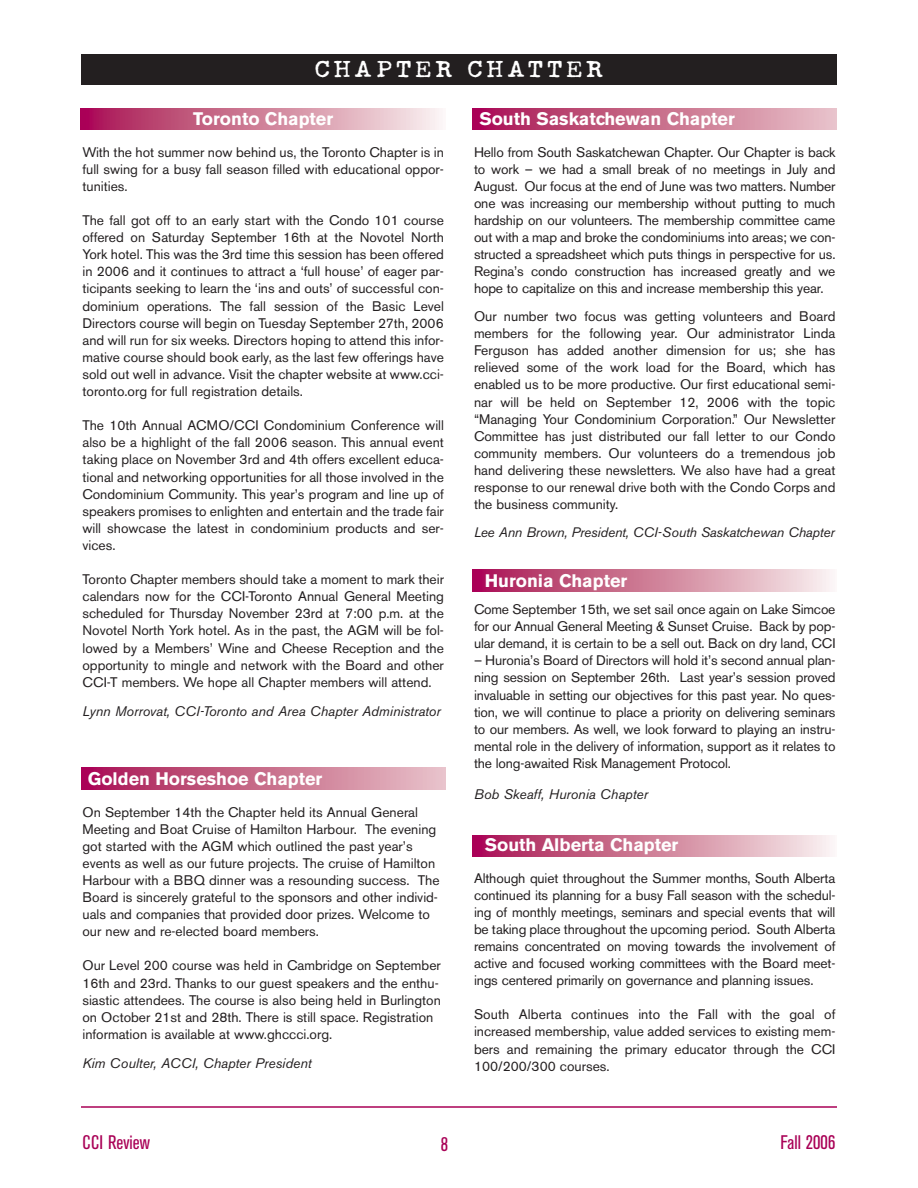
<style>
.page{position:relative;width:918px;height:1188px;background:#fff}
.page>*{position:absolute;margin:0;border:0;box-sizing:border-box;transform-origin:0 0}
.t1{font:27px "Schmutz ICG Cleaned";letter-spacing:.105em;color:#fff;scale:1.15 1}
.t2{font:condensed 19.5px "Akzidenz Grotesk BE";color:#a90056}
.t3{font:700 18px "Akzidenz Grotesk BE";color:#fff}
.t4{font:13.8px/17.1px "Akzidenz Grotesk BE";color:#231f20;text-align:justify}
.t5{font:italic 13.8px "Akzidenz Grotesk BE";color:#231f20}
.t6{font:italic 13.65px "Akzidenz Grotesk BE";letter-spacing:-.01em;color:#231f20}
</style>
<div class="page">
<hr style="left:81px;top:1106px;width:756px;height:2px;background:#a90056">
<div style="left:81px;top:54px;width:756px;height:31px;background:#231f20"></div>
<svg style="left:472px;top:108px;width:365px;height:21px;background:#c86a8c"></svg>
<div style="left:81px;top:108px;width:364px;height:21px;background:linear-gradient(to right,#a8114e,#f9f2ec)"></div>
<svg style="left:81px;top:768px;width:365px;height:21px;background:#c86b8c"></svg>
<div style="left:472px;top:570px;width:365px;height:21px;background:linear-gradient(to right,#a8114e,#f9f3ed)"></div>
<div style="left:472px;top:835px;width:365px;height:22px;background:linear-gradient(to right,#a8114e,#f9f3ed)"></div>
<h1 class="t1" style="left:314px;top:52px;width:253px">CHAPTER CHATTER</h1>
<h3 class="t3" style="left:193px;top:112px;width:141px">Toronto Chapter</h3>
<p class="t4" style="left:82px;top:145px;width:363px">With the hot summer now behind us, the Toronto Chapter is in full swing for a busy fall season filled with educational oppor&shy;tunities.</p>
<p class="t4" style="left:82px;top:213px;width:363px">The fall got off to an early start with the Condo 101 course offered on Saturday September 16th at the Novotel North York hotel. This was the 3rd time this session has been offered in 2006 and it continues to attract a ‘full house’ of eager par&shy;ticipants seeking to learn the ‘ins and outs’ of successful con&shy;dominium operations. The fall session of the Basic Level Directors course will begin on Tuesday September 27th, 2006 and will run for six weeks. Directors hoping to attend this infor&shy;mative course should book early, as the last few offerings have sold out well in advance. Visit the chapter website at www.cci&shy;toronto.org for full registration details.</p>
<p class="t4" style="left:82px;top:418px;width:363px">The 10th Annual ACMO/CCI Condominium Conference will also be a highlight of the fall 2006 season. This annual event taking place on November 3rd and 4th offers excellent educa&shy;tional and networking opportunities for all those involved in the Condominium Community. This year’s program and line up of speakers promises to enlighten and entertain and the trade fair will showcase the latest in condominium products and ser&shy;vices.</p>
<p class="t4" style="left:82px;top:572px;width:363px">Toronto Chapter members should take a moment to mark their calendars now for the CCI-Toronto Annual General Meeting scheduled for Thursday November 23rd at 7:00 p.m. at the Novotel North York hotel. As in the past, the AGM will be fol&shy;lowed by a Members’ Wine and Cheese Reception and the opportunity to mingle and network with the Board and other CCI-T members. We hope all Chapter members will attend.</p>
<p class="t5" style="left:82px;top:706px;width:360px">Lynn Morrovat, CCI-Toronto and Area Chapter Administrator</p>
<h3 class="t3" style="left:88px;top:772px;width:236px">Golden Horseshoe Chapter</h3>
<p class="t4" style="left:82px;top:805px;width:359px;text-align:left">On September 14th the Chapter held its Annual General Meeting and Boat Cruise of Hamilton Harbour. The evening got started with the AGM which outlined the past year’s events as well as our future projects. The cruise of Hamilton Harbour with a BBQ dinner was a resounding success. The Board is sincerely grateful to the sponsors and other individ&shy;uals and companies that provided door prizes. Welcome to our new and re-elected board members.</p>
<p class="t4" style="left:82px;top:959px;width:360px;text-align:left">Our Level 200 course was held in Cambridge on September 16th and 23rd. Thanks to our guest speakers and the enthu&shy;siastic attendees. The course is also being held in Burlington on October 21st and 28th. There is still space. Registration information is available at www.ghccci.org.</p>
<p class="t5" style="left:82px;top:1058px;width:231px">Kim Coulter, ACCI, Chapter President</p>
<h3 class="t3" style="left:479px;top:112px;width:257px">South Saskatchewan Chapter</h3>
<p class="t4" style="left:474px;top:145px;width:363px">Hello from South Saskatchewan Chapter. Our Chapter is back to work – we had a small break of no meetings in July and August. Our focus at the end of June was two matters. Number one was increasing our membership without putting to much hardship on our volunteers. The membership committee came out with a map and broke the condominiums into areas; we con&shy;structed a spreadsheet which puts things in perspective for us.<br>Regina’s condo construction has increased greatly and we hope to capitalize on this and increase membership this year.</p>
<p class="t4" style="left:474px;top:309px;width:363px">Our number two focus was getting volunteers and Board members for the following year. Our administrator Linda Ferguson has added another dimension for us; she has relieved some of the work load for the Board, which has enabled us to be more productive. Our first educational semi&shy;nar will be held on September 12, 2006 with the topic “Managing Your Condominium Corporation.” Our Newsletter Committee has just distributed our fall letter to our Condo community members. Our volunteers do a tremendous job hand delivering these newsletters. We also have had a great response to our renewal drive both with the Condo Corps and the business community.</p>
<p class="t6" style="left:474px;top:528px;width:362px">Lee Ann Brown, President, CCI-South Saskatchewan Chapter</p>
<h3 class="t3" style="left:485px;top:574px;width:144px">Huronia Chapter</h3>
<p class="t4" style="left:474px;top:602px;width:363px">Come September 15th, we set sail once again on Lake Simcoe for our Annual General Meeting &amp; Sunset Cruise. Back by pop&shy;ular demand, it is certain to be a sell out. Back on dry land, CCI</p>
<p class="t4" style="left:474px;top:653px;width:363px">– Huronia’s Board of Directors will hold it’s second annual plan&shy;ning session on September 26th. Last year’s session proved invaluable in setting our objectives for this past year. No ques&shy;tion, we will continue to place a priority on delivering seminars to our members. As well, we look forward to playing an instru&shy;mental role in the delivery of information, support as it relates to the long-awaited Risk Management Protocol.</p>
<p class="t5" style="left:474px;top:789px;width:176px">Bob Skeaff, Huronia Chapter</p>
<h3 class="t3" style="left:485px;top:838px;width:195px">South Alberta Chapter</h3>
<p class="t4" style="left:474px;top:871px;width:363px">Although quiet throughout the Summer months, South Alberta continued its planning for a busy Fall season with the schedul&shy;ing of monthly meetings, seminars and special events that will be taking place throughout the upcoming period. South Alberta remains concentrated on moving towards the involvement of active and focused working committees with the Board meet&shy;ings centered primarily on governance and planning issues.</p>
<p class="t4" style="left:474px;top:1007px;width:363px">South Alberta continues into the Fall with the goal of increased membership, value added services to existing mem&shy;bers and remaining the primary educator through the CCI 100/200/300 courses.</p>
<h2 class="t2" style="left:82px;top:1135px;width:69px">CCI Review</h2>
<h2 class="t2" style="left:441px;top:1137px;width:9px">8</h2>
<h2 class="t2" style="left:781px;top:1135px;width:56px">Fall 2006</h2>
</div>
